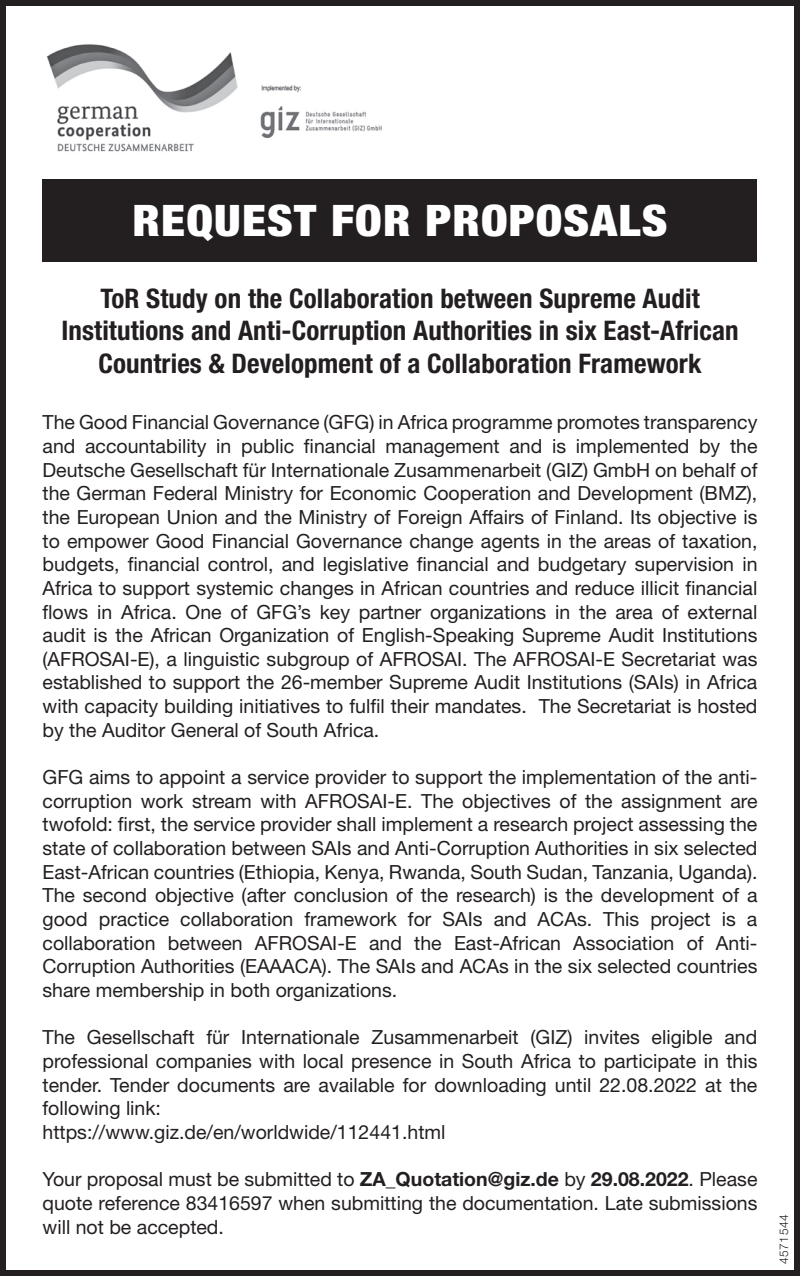
<style>
.page{position:relative;width:800px;height:1276px;background:#fff}
.page>*{position:absolute;margin:0;border:0;box-sizing:border-box;transform-origin:0 0}
.t1{font:900 condensed 43.5px "Helvetica Neue LT Std";letter-spacing:.025em;color:#fff;scale:1.1 1}
.t2{font:700 condensed 27px/32.7px "Helvetica Neue LT Std";letter-spacing:.005em;color:#231f20;text-align:center}
.t3{font:19.5px/23.7px "Helvetica Neue LT Std";color:#231f20;text-align:justify}
.t4{font:300 12px "Helvetica Neue LT Std";letter-spacing:.05em;color:#231f20}
.s1{font-weight:700}
</style>
<div class="page">
<div style="left:0;top:0;width:799px;height:1276px;border:6px solid #231f20"></div>
<div style="left:43px;top:179px;width:714px;height:82px;background:#231f20"></div>
<img style="left:47px;top:44px;width:335px;height:108px">
<h1 class="t1" style="left:132px;top:194px;width:487px">REQUEST FOR PROPOSALS</h1>
<h2 class="t2" style="left:61px;top:281px;width:678px">ToR Study on the Collaboration between Supreme Audit<br>Institutions and Anti-Corruption Authorities in six East-African<br>Countries &amp; Development of a Collaboration Framework</h2>
<p class="t3" style="left:43px;top:410px;width:716px">The Good Financial Governance (GFG) in Africa programme promotes transparency and accountability in public financial management and is implemented by the Deutsche Gesellschaft für Internationale Zusammenarbeit (GIZ) GmbH on behalf of the German Federal Ministry for Economic Cooperation and Development (BMZ), the European Union and the Ministry of Foreign Affairs of Finland. Its objective is to empower Good Financial Governance change agents in the areas of taxation, budgets, financial control, and legislative financial and budgetary supervision in Africa to support systemic changes in African countries and reduce illicit financial flows in Africa. One of GFG’s key partner organizations in the area of external audit is the African Organization of English-Speaking Supreme Audit Institutions (AFROSAI-E), a linguistic subgroup of AFROSAI. The AFROSAI-E Secretariat was established to support the 26-member Supreme Audit Institutions (SAIs) in Africa with capacity building initiatives to fulfil their mandates. The Secretariat is hosted by the Auditor General of South Africa.</p>
<p class="t3" style="left:43px;top:765px;width:716px">GFG aims to appoint a service provider to support the implementation of the anti&shy;corruption work stream with AFROSAI-E. The objectives of the assignment are twofold: first, the service provider shall implement a research project assessing the state of collaboration between SAIs and Anti-Corruption Authorities in six selected East-African countries (Ethiopia, Kenya, Rwanda, South Sudan, Tanzania, Uganda).<br>The second objective (after conclusion of the research) is the development of a good practice collaboration framework for SAIs and ACAs. This project is a collaboration between AFROSAI-E and the East-African Association of Anti-Corruption Authorities (EAAACA). The SAIs and ACAs in the six selected countries share membership in both organizations.</p>
<p class="t3" style="left:43px;top:1025px;width:716px;text-align:left">The Gesellschaft für Internationale Zusammenarbeit (GIZ) invites eligible and professional companies with local presence in South Africa to participate in this tender. Tender documents are available for downloading until 22.08.2022 at the following link:<br>https://www.giz.de/en/worldwide/112441.html</p>
<p class="t3" style="left:43px;top:1167px;width:716px">Your proposal must be submitted to <span class="s1">ZA_Quotation@giz.de</span> by <span class="s1">29.08.2022</span>. Please quote reference 83416597 when submitting the documentation. Late submissions will not be accepted.</p>
<p class="t4" style="left:776px;top:1264px;width:52px;rotate:-90deg">4571544</p>
</div>
